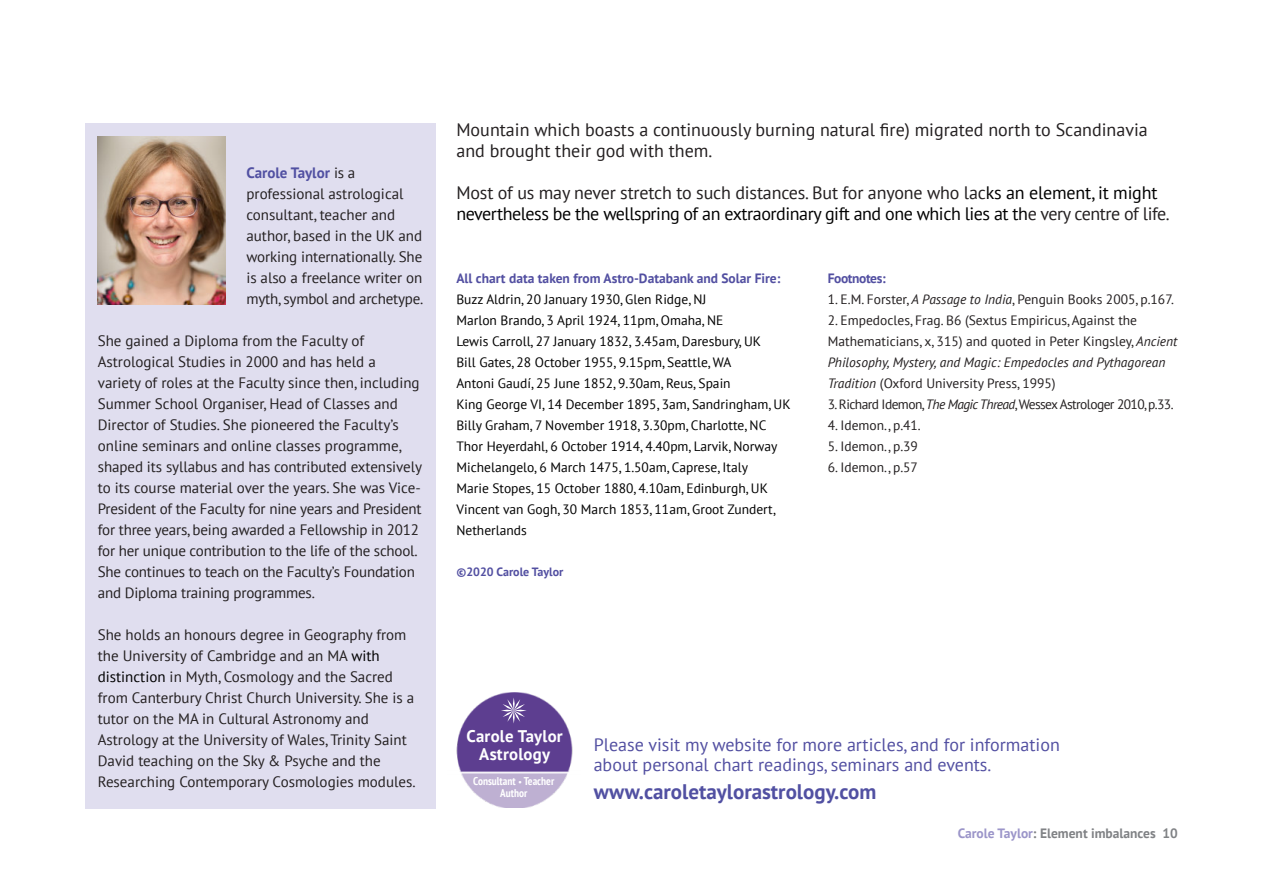
<style>
.page{position:relative;width:1263px;height:894px;background:#fff}
.page>*{position:absolute;margin:0;border:0;box-sizing:border-box;transform-origin:0 0}
.t1{font:700 21px "PT Sans";color:#5150a2}
.t2{font:18px/21px "PT Sans";letter-spacing:-.025em;color:#000}
.t3{font:18px/21px "PT Sans";color:#231f20}
.t4{font:18px/20.1px "PT Sans";color:#524fa1}
.t5{font:700 16.8px/18.9px "PT Sans";letter-spacing:.015em;color:#fff;text-align:center}
.t6{font:15px/21px "PT Sans";color:#231f20}
.t7{font:13.5px/21px "PT Sans";color:#000}
.t8{font:13.5px/21px "PT Sans";color:#231f20}
.t9{font:700 13.5px "PT Sans";color:#524fa1}
.t10{font:700 13.5px "PT Sans";color:#808285}
.t11{font:700 13.5px "PT Sans";letter-spacing:-.03em;color:#524fa1}
.t12{font:700 12px "PT Sans";color:#524fa1}
.t13{font:700 condensed 11.25px/12.3px "PT Sans";color:#fff;text-align:center}
.s1{font-weight:700;color:#5150a2}
.s2{color:#000}
.s3{color:#231f20}
.s4{font-style:italic}
.s5{font-weight:400;font-stretch:normal;font-size:9px}
.s6{color:#9b95c9}
</style>
<div class="page">
<div style="left:85px;top:123px;width:350px;height:685px;background:#e0deef"></div>
<img style="left:98px;top:136px;width:127px;height:168px">
<img style="left:456px;top:692px;width:117px;height:115px">
<svg style="left:501px;top:697px;width:26px;height:26px"></svg>
<p class="t6" style="left:246px;top:164px;width:179px"><span class="s1">Carole Taylor</span> is a professional astrological consultant, teacher and author, based in the UK and working internationally. She is also a freelance writer on myth, symbol and archetype.</p>
<p class="t6" style="left:98px;top:332px;width:326px">She gained a Diploma from the Faculty of Astrological Studies in 2000 and has held a variety of roles at the Faculty since then, including Summer School Organiser, Head of Classes and Director of Studies. She pioneered the Faculty’s online seminars and online classes programme, shaped its syllabus and has contributed extensively to its course material over the years. She was Vice-President of the Faculty for nine years and President for three years, being awarded a Fellowship in 2012 for her unique contribution to the life of the school.<br>She continues to teach on the Faculty’s Foundation and Diploma training programmes.</p>
<p class="t6" style="left:98px;top:626px;width:319px">She holds an honours degree in Geography from the University of Cambridge and an MA <span class="s2">with distinction</span> in Myth, Cosmology and the Sacred from Canterbury Christ Church University. She is a tutor on the MA in Cultural Astronomy and Astrology at the University of Wales, Trinity Saint David teaching on the Sky &amp; Psyche and the Researching Contemporary Cosmologies modules.</p>
<p class="t3" style="left:456px;top:121px;width:693px">Mountain which boasts a continuously burning natural fire) migrated north to Scandinavia and brought their god with them.</p>
<p class="t2" style="left:456px;top:184px;width:715px"><span class="s3">Most of us may never stretch to such distances. But for anyone who lac</span>ks an element, it might nevertheless be the wellspring of an extraordinary gift and one which lies at th<span class="s3">e very centre of life.</span></p>
<p class="t9" style="left:456px;top:273px;width:325px">All chart data taken from Astro-Databank and Solar Fire:</p>
<p class="t7" style="left:456px;top:290px;width:336px">Buzz Aldrin, 20 January 1930, Glen Ridge, NJ<br>Marlon Brando, 3 April 1924, 11pm, Omaha, NE<br>Lewis Carroll, 27 January 1832, 3.45am, Daresbury, UK<br>Bill Gates, 28 October 1955, 9.15pm, Seattle, WA<br>Antoni Gaudí, 25 June 1852, 9.30am, Reus, Spain<br>King George VI, 14 December 1895, 3am, Sandringham, UK Billy Graham, 7 November 1918, 3.30pm, Charlotte, NC Thor Heyerdahl, 6 October 1914, 4.40pm, Larvik, Norway Michelangelo, 6 March 1475, 1.50am, Caprese, Italy<br>Marie Stopes, 15 October 1880, 4.10am, Edinburgh, UK Vincent van Gogh, 30 March 1853, 11am, Groot Zundert, Netherlands</p>
<p class="t12" style="left:456px;top:567px;width:108px">©2020 Carole Taylor</p>
<p class="t11" style="left:828px;top:273px;width:59px">Footnotes:</p>
<p class="t8" style="left:828px;top:290px;width:348px">1. E.M. Forster, <span class="s4">A Passage to India</span>, Penguin Books 2005, p.167.</p>
<p class="t8" style="left:828px;top:311px;width:351px">2. Empedocles, Frag. B6 (Sextus Empiricus, Against the Mathematicians, x, 315) and quoted in Peter Kingsley, <span class="s4">Ancient Philosophy, Mystery, and Magic: Empedocles and Pythagorean Tradition</span> (Oxford University Press, 1995)<br>3.Richard Idemon,<span class="s4">The Magic Thread</span>,Wessex Astrologer 2010,p.33.</p>
<p class="t8" style="left:828px;top:416px;width:95px">4. Idemon., p.41.</p>
<p class="t8" style="left:828px;top:437px;width:92px">5. Idemon., p.39</p>
<p class="t8" style="left:828px;top:458px;width:92px">6. Idemon., p.57</p>
<p class="t5" style="left:467px;top:727px;width:98px">Carole Taylor<br>Astrology</p>
<p class="t13" style="left:473px;top:775px;width:82px">Consultant <span class="s5">•</span> Teacher<br>Author</p>
<p class="t4" style="left:594px;top:735px;width:468px">Please visit my website for more articles, and for information about personal chart readings, seminars and events.</p>
<h1 class="t1" style="left:594px;top:783px;width:284px">www.caroletaylorastrology.com</h1>
<p class="t10" style="left:958px;top:828px;width:222px"><span class="s6">Carole Taylor</span>: Element imbalances 10</p>
</div>
